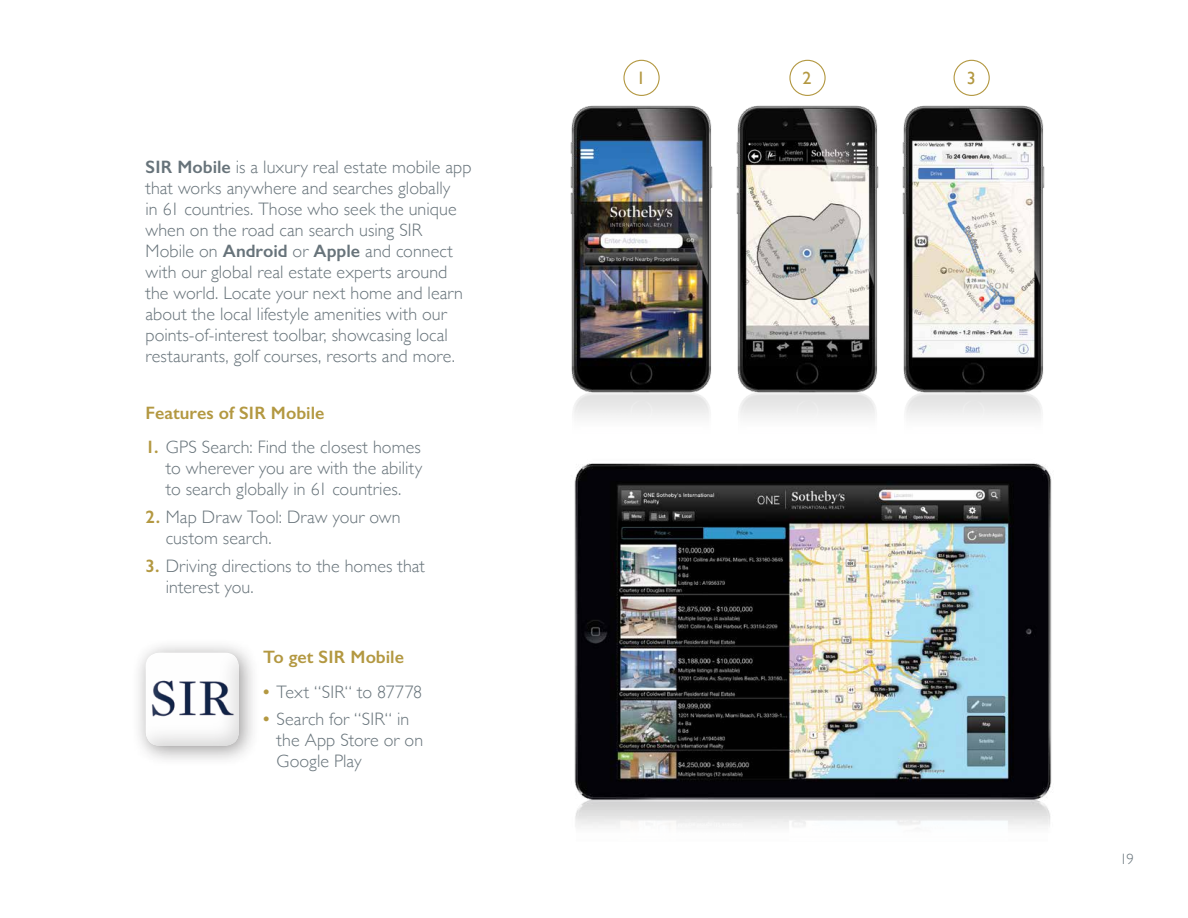
<style>
.page{position:relative;width:1188px;height:918px;background:#fff}
.page>*{position:absolute;margin:0;border:0;box-sizing:border-box;transform-origin:0 0}
.t1{font:300 18px/21px "Gill Sans";letter-spacing:.005em;color:#67737a}
.t2{font:600 18px "Gill Sans";color:#b39841}
.t3{font:18px "Gill Sans";color:#b39841}
.t4{font:300 15px "Gill Sans";color:#67737a}
.s1{font-weight:600}
.s2{font-weight:600;color:#b39841}
</style>
<div class="page">
<img style="left:574px;top:463px;width:478px;height:364px">
<img style="left:570px;top:105px;width:143px;height:313px">
<img style="left:736px;top:105px;width:143px;height:313px">
<img style="left:902px;top:105px;width:143px;height:313px">
<div style="left:132px;top:639px;width:129px;height:129px;background:#231f20;opacity:.45"></div>
<div style="left:144px;top:651px;width:97px;height:97px;background:#231f20;opacity:.18"></div>
<div style="left:789px;top:60px;width:37px;height:36px;border:1px solid #b39841;border-radius:50%"></div>
<div style="left:954px;top:60px;width:36px;height:36px;border:1px solid #b39841;border-radius:50%"></div>
<div style="left:623px;top:60px;width:37px;height:36px;border:1px solid #b39841;border-radius:50%"></div>
<p class="t1" style="left:145px;top:155px;width:328px"><span class="s1">SIR Mobile</span> is a luxury real estate mobile app that works anywhere and searches globally<br>in 61 countries. Those who seek the unique when on the road can search using SIR Mobile on <span class="s1">Android</span> or <span class="s1">Apple</span> and connect with our global real estate experts around the world. Locate your next home and learn about the local lifestyle amenities with our points-of-interest toolbar, showcasing local restaurants, golf courses, resorts and more.</p>
<p class="t2" style="left:145px;top:402px;width:180px">Features of SIR Mobile</p>
<p class="t1" style="left:166px;top:436px;width:258px;text-align:justify;text-indent:-20px"><span class="s2">1.</span> GPS Search: Find the closest homes to wherever you are with the ability to search globally in 61 countries.</p>
<p class="t1" style="left:166px;top:506px;width:236px;text-indent:-20px"><span class="s2">2.</span> Map Draw Tool: Draw your own custom search.</p>
<p class="t1" style="left:166px;top:554px;width:261px;text-indent:-20px"><span class="s2">3.</span> Driving directions to the homes that interest you.</p>
<p class="t2" style="left:263px;top:646px;width:142px">To get SIR Mobile</p>
<p class="t1" style="left:263px;top:680px;width:161px"><span class="s2">•</span> Text “SIR“ to 87778</p>
<p class="t1" style="left:277px;top:708px;width:148px;text-indent:-14px"><span class="s2">•</span> Search for “SIR“ in the App Store or on<br>Google Play</p>
<p class="t3" style="left:637px;top:67px;width:10px">1</p>
<p class="t3" style="left:803px;top:67px;width:10px">2</p>
<p class="t3" style="left:967px;top:67px;width:10px">3</p>
<p class="t4" style="left:1120px;top:847px;width:16px">19</p>
</div>
